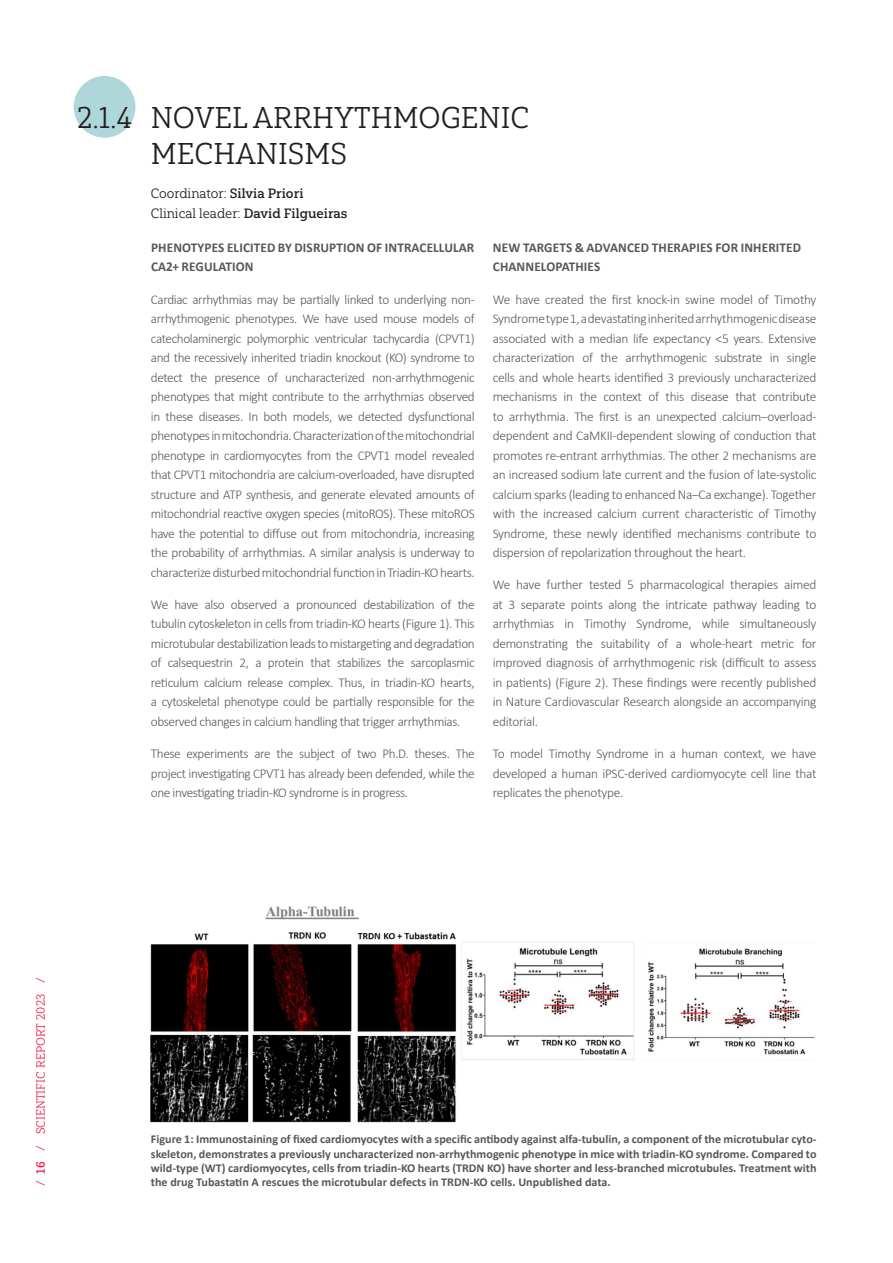
<style>
.page{position:relative;width:893px;height:1263px;background:#fff}
.page>*{position:absolute;margin:0;border:0;box-sizing:border-box;transform-origin:0 0}
.t1{font:30px/36px "Yorkten Slab Nor Boo";color:#231f20}
.t2{font:300 13.5px/19.5px "Calibri";letter-spacing:-.03em;color:#57585a;text-align:justify}
.t3{font:700 13.5px/19.5px "Calibri";letter-spacing:.01em;color:#57585a}
.t4{font:13.5px "Yorkten Slab Nor Boo";color:#231f20}
.t5{font:700 12px/14.4px "Calibri";color:#57585a;text-align:justify}
.t6{font:12px "Yorkten Slab Nor Boo";color:#ed1d4f}
.s1{font-family:"Yorkten Slab Nor Med"}
</style>
<div class="page">
<div style="left:74px;top:76px;width:61px;height:62px;background:#afd7da;border-radius:50%"></div>
<img style="left:151px;top:906px;width:664px;height:216px">
<p class="t1" style="left:77px;top:100px;width:57px">2.1.4</p>
<p class="t1" style="left:151px;top:100px;width:380px">NOVEL ARRHYTHMOGENIC<br>MECHANISMS</p>
<p class="t4" style="left:151px;top:185px;width:154px">Coordinator: <span class="s1">Silvia Priori</span></p>
<p class="t4" style="left:151px;top:206px;width:198px">Clinical leader: <span class="s1">David Filgueiras</span></p>
<p class="t3" style="left:151px;top:237px;width:325px">PHENOTYPES ELICITED BY DISRUPTION OF INTRACELLULAR<br>CA2+ REGULATION</p>
<p class="t2" style="left:151px;top:289px;width:325px">Cardiac arrhythmias may be partially linked to underlying non&shy;arrhythmogenic phenotypes. We have used mouse models of catecholaminergic polymorphic ventricular tachycardia (CPVT1) and the recessively inherited triadin knockout (KO) syndrome to detect the presence of uncharacterized non-arrhythmogenic phenotypes that might contribute to the arrhythmias observed in these diseases. In both models, we detected dysfunctional phenotypes in mitochondria. Characterization of the mitochondrial phenotype in cardiomyocytes from the CPVT1 model revealed that CPVT1 mitochondria are calcium-overloaded, have disrupted structure and ATP synthesis, and generate elevated amounts of mitochondrial reactive oxygen species (mitoROS). These mitoROS have the potential to diffuse out from mitochondria, increasing the probability of arrhythmias. A similar analysis is underway to characterize disturbed mitochondrial function in Triadin-KO hearts.</p>
<p class="t2" style="left:151px;top:594px;width:325px">We have also observed a pronounced destabilization of the tubulin cytoskeleton in cells from triadin-KO hearts (Figure 1). This microtubular destabilization leads to mistargeting and degradation of calsequestrin 2, a protein that stabilizes the sarcoplasmic reticulum calcium release complex. Thus, in triadin-KO hearts, a cytoskeletal phenotype could be partially responsible for the observed changes in calcium handling that trigger arrhythmias.</p>
<p class="t2" style="left:151px;top:744px;width:325px">These experiments are the subject of two Ph.D. theses. The project investigating CPVT1 has already been defended, while the one investigating triadin-KO syndrome is in progress.</p>
<p class="t3" style="left:493px;top:237px;width:310px">NEW TARGETS &amp; ADVANCED THERAPIES FOR INHERITED<br>CHANNELOPATHIES</p>
<p class="t2" style="left:493px;top:289px;width:325px">We have created the first knock-in swine model of Timothy Syndrome type 1, a devastating inherited arrhythmogenic disease associated with a median life expectancy &lt;5 years. Extensive characterization of the arrhythmogenic substrate in single cells and whole hearts identified 3 previously uncharacterized mechanisms in the context of this disease that contribute to arrhythmia. The first is an unexpected calcium–overload&shy;dependent and CaMKII-dependent slowing of conduction that promotes re-entrant arrhythmias. The other 2 mechanisms are an increased sodium late current and the fusion of late-systolic calcium sparks (leading to enhanced Na–Ca exchange). Together with the increased calcium current characteristic of Timothy Syndrome, these newly identified mechanisms contribute to dispersion of repolarization throughout the heart.</p>
<p class="t2" style="left:493px;top:575px;width:325px">We have further tested 5 pharmacological therapies aimed at 3 separate points along the intricate pathway leading to arrhythmias in Timothy Syndrome, while simultaneously demonstrating the suitability of a whole-heart metric for improved diagnosis of arrhythmogenic risk (difficult to assess in patients) (Figure 2). These findings were recently published in Nature Cardiovascular Research alongside an accompanying editorial.</p>
<p class="t2" style="left:493px;top:744px;width:325px">To model Timothy Syndrome in a human context, we have developed a human iPSC-derived cardiomyocyte cell line that replicates the phenotype.</p>
<p class="t6" style="left:34px;top:1186px;width:210px;rotate:-90deg">/ <span class="s1">16</span> / SCIENTIFIC REPORT 2023 /</p>
<p class="t5" style="left:151px;top:1132px;width:667px">Figure 1: Immunostaining of fixed cardiomyocytes with a specific antibody against alfa-tubulin, a component of the microtubular cyto&shy;skeleton, demonstrates a previously uncharacterized non-arrhythmogenic phenotype in mice with triadin-KO syndrome. Compared to wild-type (WT) cardiomyocytes, cells from triadin-KO hearts (TRDN KO) have shorter and less-branched microtubules. Treatment with the drug Tubastatin A rescues the microtubular defects in TRDN-KO cells. Unpublished data.</p>
</div>
